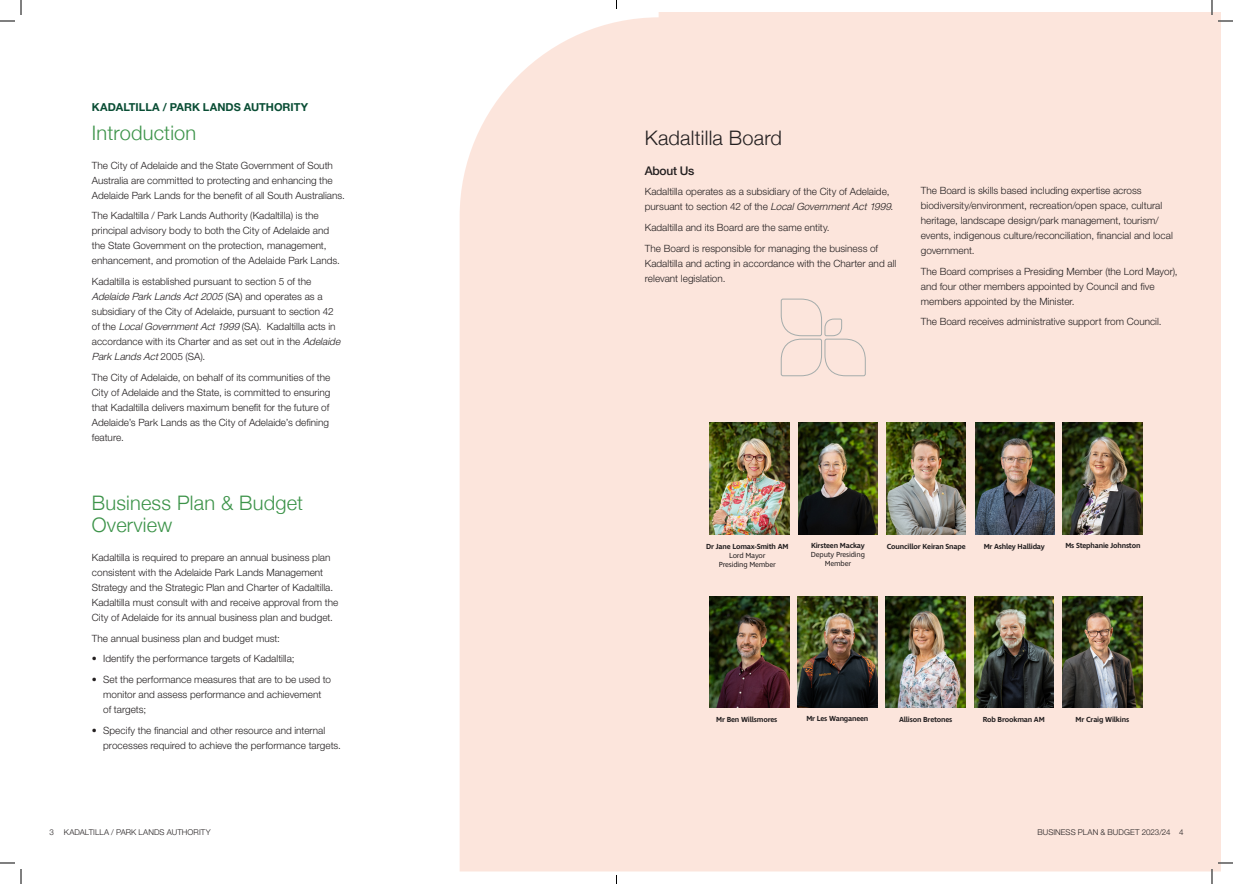
<style>
.page{position:relative;width:1233px;height:884px;background:#fff}
.page>*{position:absolute;margin:0;border:0;box-sizing:border-box;transform-origin:0 0}
.t1{font:300 20px/22px "Helvetica Neue";letter-spacing:.01em;color:#3c9349}
.t2{font:300 20px "Helvetica Neue";letter-spacing:.01em;color:#231f20}
.t3{font:500 12px "Helvetica Neue LT Std";letter-spacing:-.025em;color:#231f20}
.t4{font:700 11px "Helvetica Neue LT Std";color:#094d34}
.t5{font:300 10px/15px "Helvetica Neue LT Std";color:#231f20}
.Finacials_Heading{font:300 8px "Helvetica Neue LT Std";letter-spacing:.01em;color:#231f20}
.Finacials_Heading-2{font:600 7.5px "Ingra";letter-spacing:-.025em;color:#231f20}
.Finacials_Heading-3{font:7.5px/9px "Ingra";letter-spacing:-.025em;color:#231f20;text-align:center}
.s1{font-style:italic}
</style>
<div class="page">
<div style="left:459px;top:12px;width:761px;height:859px;background:#fce5dc"></div>
<svg style="left:780px;top:299px;width:86px;height:77px;background:#f6e1d8"></svg>
<img style="left:798px;top:423px;width:80px;height:111px">
<img style="left:886px;top:423px;width:80px;height:111px">
<img style="left:710px;top:423px;width:79px;height:111px">
<img style="left:1063px;top:423px;width:79px;height:111px">
<img style="left:975px;top:423px;width:79px;height:111px">
<img style="left:797px;top:596px;width:80px;height:111px">
<img style="left:885px;top:596px;width:80px;height:111px">
<img style="left:709px;top:596px;width:80px;height:111px">
<img style="left:1062px;top:596px;width:80px;height:111px">
<img style="left:974px;top:596px;width:79px;height:111px">
<svg style="left:1218px;top:20px;width:15px;height:2px"></svg>
<svg style="left:1218px;top:862px;width:15px;height:2px"></svg>
<svg style="left:0;top:0;width:22px;height:22px"></svg>
<svg style="left:0;top:862px;width:22px;height:22px"></svg>
<svg style="left:1211px;top:0;width:1px;height:15px"></svg>
<svg style="left:1211px;top:869px;width:1px;height:15px"></svg>
<p class="t4" style="left:92px;top:100px;width:218px">KADALTILLA / PARK LANDS AUTHORITY</p>
<p class="t1" style="left:92px;top:120px;width:106px">Introduction</p>
<p class="t5" style="left:92px;top:157px;width:255px">The City of Adelaide and the State Government of South<br>Australia are committed to protecting and enhancing the<br>Adelaide Park Lands for the benefit of all South Australians.</p>
<p class="t5" style="left:92px;top:208px;width:250px">The Kadaltilla / Park Lands Authority (Kadaltilla) is the principal advisory body to both the City of Adelaide and the State Government on the protection, management, enhancement, and promotion of the Adelaide Park Lands.</p>
<p class="t5" style="left:92px;top:274px;width:252px">Kadaltilla is established pursuant to section 5 of the <span class="s1">Adelaide Park Lands Act2005</span> ( S A) a n d o p e r a t e s a s a subsidiary of the City of Adelaide, pursuant to section 42 of the <span class="s1">LocalGovernmentAct1999</span> (SA). Kadaltilla acts in accordance with its Charter and as set out in the <span class="s1">Adelaide Park Lands Act</span>2 0 0 5 ( S A) .</p>
<p class="t5" style="left:92px;top:369px;width:240px">The City of Adelaide, on behalf of its communities of the City of Adelaide and the State, is committed to ensuring that Kadaltilla delivers maximum benefit for the future of Adelaide’s Park Lands as the City of Adelaide’s defining feature.</p>
<p class="t1" style="left:92px;top:490px;width:213px">Business Plan &amp; Budget<br>Overview</p>
<p class="t5" style="left:92px;top:550px;width:248px">Kadaltilla is required to prepare an annual business plan consistent with the Adelaide Park Lands Management Strategy and the Strategic Plan and Charter of Kadaltilla.<br>Kadaltilla must consult with and receive approval from the City of Adelaide for its annual business plan and budget.</p>
<p class="t5" style="left:92px;top:630px;width:190px">The annual business plan and budget must:</p>
<p class="t5" style="left:92px;top:651px;width:204px">• Identify the performance targets of Kadaltilla;</p>
<p class="t5" style="left:103px;top:672px;width:229px;text-indent:-11px">• Set the performance measures that are to be used to monitor and assess performance and achievement of targets;</p>
<p class="t5" style="left:103px;top:722px;width:239px;text-indent:-11px">• Specify the financial and other resource and internal processes required to achieve the performance targets.</p>
<p class="t2" style="left:645px;top:121px;width:139px">Kadaltilla Board</p>
<p class="t3" style="left:645px;top:163px;width:51px">About Us</p>
<p class="t5" style="left:645px;top:184px;width:250px">Kadaltilla operates as a subsidiary of the City of Adelaide, p u rs u a n t to s e ct i o n 42 of t h e <span class="s1">LocalGovernmentAct1999</span>.</p>
<p class="t5" style="left:645px;top:220px;width:186px">Kadaltilla and its Board are the same entity.</p>
<p class="t5" style="left:645px;top:240px;width:253px">The Board is responsible for managing the business of<br>Kadaltilla and acting in accordance with the Charter and all relevant legislation.</p>
<p class="t5" style="left:920px;top:183px;width:254px">The Board is skills based including expertise across biodiversity/environment, recreation/open space, cultural heritage, landscape design/park management, tourism/ events, indigenous culture/reconciliation, financial and local government.</p>
<p class="t5" style="left:920px;top:263px;width:258px">The Board comprises a Presiding Member (the Lord Mayor), and four other members appointed by Council and five members appointed by the Minister.</p>
<p class="t5" style="left:920px;top:314px;width:242px">The Board receives administrative support from Council.</p>
<p class="Finacials_Heading-2" style="left:811px;top:541px;width:55px">Kirsteen Mackay</p>
<p class="Finacials_Heading-2" style="left:983px;top:541px;width:63px">Mr Ashley Halliday</p>
<p class="Finacials_Heading-2" style="left:1065px;top:541px;width:77px">Ms Stephanie Johnston</p>
<p class="Finacials_Heading-3" style="left:811px;top:550px;width:56px">Deputy Presiding<br>Member</p>
<p class="Finacials_Heading-2" style="left:706px;top:542px;width:84px">Dr Jane Lomax-Smith AM</p>
<p class="Finacials_Heading-2" style="left:886px;top:541px;width:80px">Councillor Keiran Snape</p>
<p class="Finacials_Heading-3" style="left:729px;top:551px;width:38px">Lord Mayor</p>
<p class="Finacials_Heading-3" style="left:719px;top:560px;width:59px">Presiding Member</p>
<p class="Finacials_Heading-2" style="left:716px;top:715px;width:63px">Mr Ben Willsmores</p>
<p class="Finacials_Heading-2" style="left:806px;top:714px;width:64px">Mr Les Wanganeen</p>
<p class="Finacials_Heading-2" style="left:899px;top:715px;width:55px">Allison Bretones</p>
<p class="Finacials_Heading-2" style="left:982px;top:714px;width:63px">Rob Brookman AM</p>
<p class="Finacials_Heading-2" style="left:1075px;top:714px;width:55px">Mr Craig Wilkins</p>
<p class="Finacials_Heading" style="left:49px;top:827px;width:163px">3 KADALTILLA / PARK LANDS AUTHORITY</p>
<p class="Finacials_Heading" style="left:1037px;top:827px;width:148px">BUSINESS PLAN &amp; BUDGET 2023/24 4</p>
</div>
